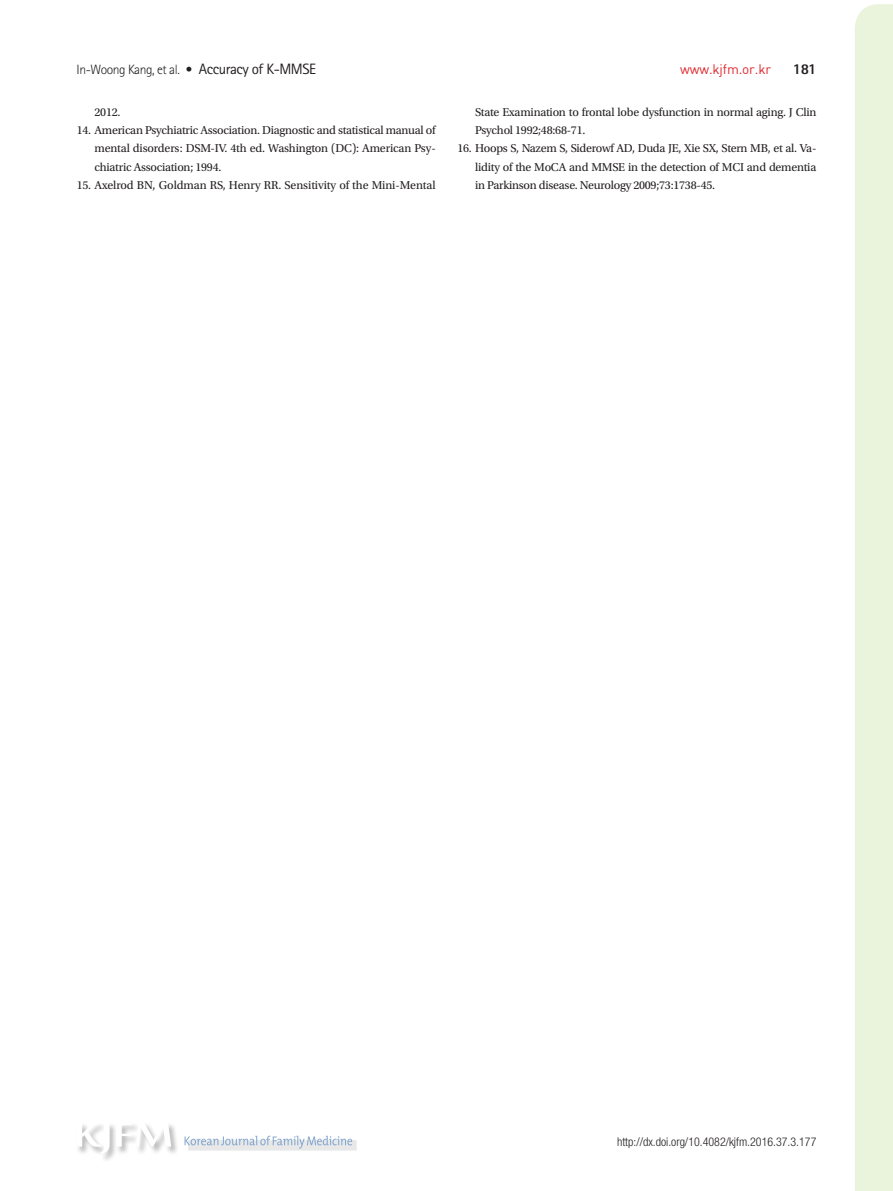
<style>
.page{position:relative;width:893px;height:1191px;background:#fff}
.page>*{position:absolute;margin:0;border:0;box-sizing:border-box;transform-origin:0 0}
.t1{font:800 15px "Rotis Sans Serif Std";color:#231f20}
.t2{font:300 13.5px "Rotis Sans Serif Std";letter-spacing:-.03em;color:#231f20}
.t3{font:13.5px "Dinreg";letter-spacing:-.01em;color:#e02a30}
.참고문헌{font:12px/18.1px "Utopia Std";letter-spacing:-.015em;color:#231f20;text-align:justify}
.t4{font:300 condensed 12px "Helvetica Neue LT Std";color:#231f20}
.s1{font-weight:400;font-size:15px}
</style>
<div class="page">
<div style="left:855px;top:4px;width:38px;height:1187px;background:#eaf3dc"></div>
<div style="left:188px;top:1140px;width:169px;height:10px;background:#e8e8e9"></div>
<svg style="left:185px;top:1135px;width:167px;height:13px"></svg>
<div style="left:76px;top:1122px;width:104px;height:40px;background:#231f20;opacity:.3"></div>
<svg style="left:77px;top:1122px;width:94px;height:32px"></svg>
<p class="t2" style="left:77px;top:61px;width:241px">In-Woong Kang, et al. • <span class="s1">Accuracy of K-MMSE</span></p>
<p class="참고문헌" style="left:95px;top:104px;width:28px">2012.</p>
<p class="참고문헌" style="left:95px;top:122px;width:343px;text-indent:-18px">14. American Psychiatric Association. Diagnostic and statistical manual of mental disorders: DSM-IV. 4th ed. Washington (DC): American Psy&shy;chiatric Association; 1994.</p>
<p class="참고문헌" style="left:77px;top:176px;width:360px">15. Axelrod BN, Goldman RS, Henry RR. Sensitivity of the Mini-Mental</p>
<p class="t3" style="left:680px;top:61px;width:93px">www.kjfm.or.kr</p>
<p class="t1" style="left:793px;top:60px;width:25px">181</p>
<p class="참고문헌" style="left:475px;top:104px;width:343px">State Examination to frontal lobe dysfunction in normal aging. J Clin<br>Psychol 1992;48:68-71.</p>
<p class="참고문헌" style="left:475px;top:140px;width:343px;text-indent:-18px">16. Hoops S, Nazem S, Siderowf AD, Duda JE, Xie SX, Stern MB, et al. Va&shy;lidity of the MoCA and MMSE in the detection of MCI and dementia in Parkinson disease. Neurology 2009;73:1738-45.</p>
<p class="t4" style="left:617px;top:1134px;width:201px">http://dx.doi.org/10.4082/kjfm.2016.37.3.177</p>
</div>
